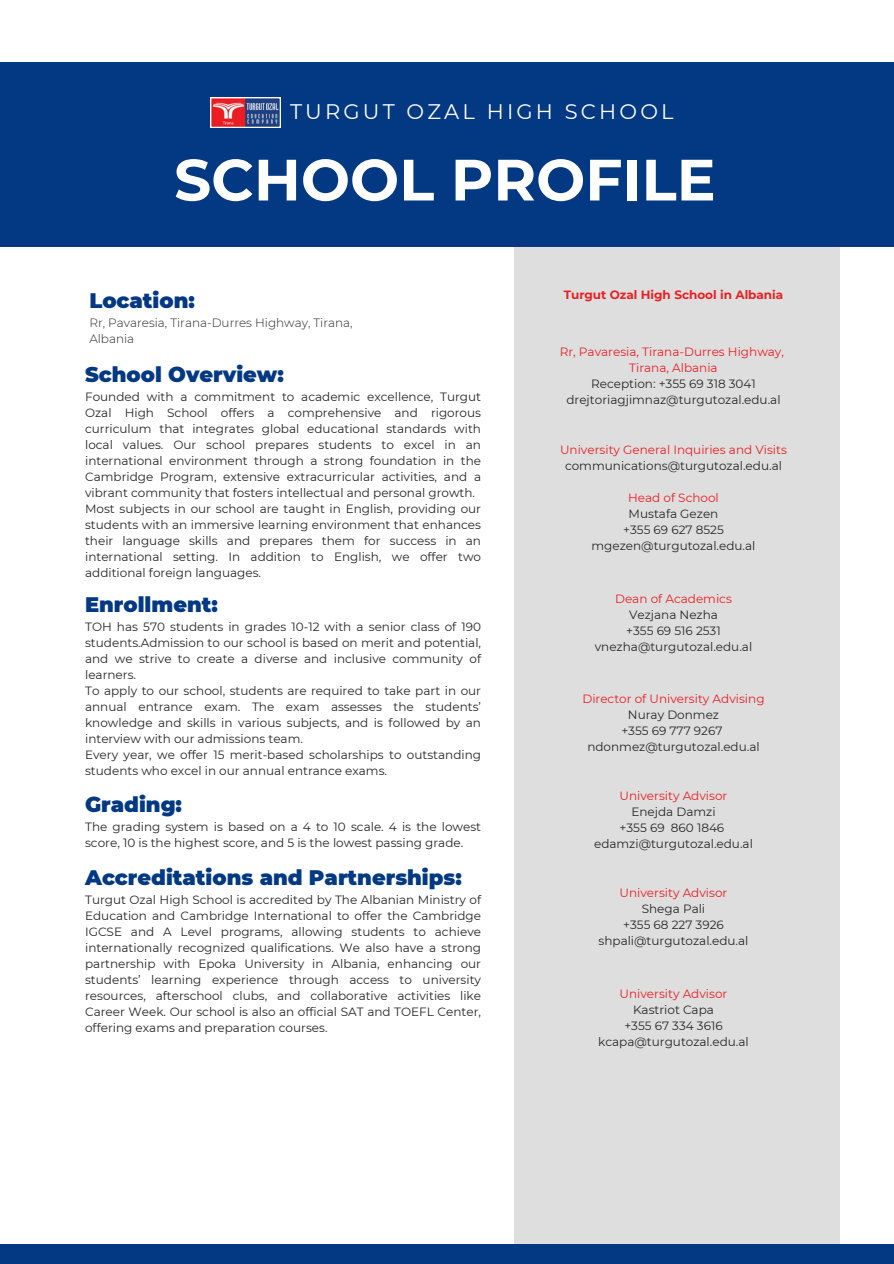
<style>
.page{position:relative;width:894px;height:1264px;background:#fff}
.page>*{position:absolute;margin:0;border:0;box-sizing:border-box;transform-origin:0 0}
.t1{font:700 58.2px "Montserrat";color:#fff}
.t2{font:900 21px "Montserrat";color:#023982}
.t3{font:21px "Montserrat";letter-spacing:.15em;color:#fff}
.t4{font:12px/16px "Montserrat";color:#272626;text-align:justify}
.t5{font:12px "Montserrat";color:#ea1f23}
.t6{font:300 12px/16px "Montserrat";color:#272626}
.t7{font:700 12px "Montserrat";color:#ea1f23}
</style>
<div class="page">
<div style="left:514px;top:113px;width:324px;height:1150px;background:#dedede"></div>
<div style="left:0;top:62px;width:893px;height:184px;background:#023982"></div>
<div style="left:0;top:1244px;width:893px;height:19px;background:#023982"></div>
<img style="left:210px;top:98px;width:70px;height:29px">
<p class="t3" style="left:290px;top:99px;width:385px">TURGUT OZAL HIGH SCHOOL</p>
<h1 class="t1" style="left:174px;top:144px;width:543px">SCHOOL PROFILE</h1>
<h3 class="t2" style="left:89px;top:287px;width:107px">Location:</h3>
<p class="t6" style="left:89px;top:314px;width:265px">Rr, Pavaresia, Tirana-Durres Highway, Tirana,<br>Albania</p>
<p class="t2" style="left:85px;top:361px;width:200px">School Overview:</p>
<p class="t4" style="left:85px;top:388px;width:397px">Founded with a commitment to academic excellence, Turgut Ozal High School offers a comprehensive and rigorous curriculum that integrates global educational standards with local values. Our school prepares students to excel in an international environment through a strong foundation in the Cambridge Program, extensive extracurricular activities, and a vibrant community that fosters intellectual and personal growth.</p>
<p class="t4" style="left:85px;top:500px;width:397px">Most subjects in our school are taught in English, providing our students with an immersive learning environment that enhances their language skills and prepares them for success in an international setting. In addition to English, we offer two additional foreign languages.</p>
<p class="t2" style="left:85px;top:591px;width:134px">Enrollment:</p>
<p class="t4" style="left:85px;top:618px;width:397px">TOH has 570 students in grades 10-12 with a senior class of 190 students.Admission to our school is based on merit and potential, and we strive to create a diverse and inclusive community of learners.</p>
<p class="t4" style="left:85px;top:682px;width:397px">To apply to our school, students are required to take part in our annual entrance exam. The exam assesses the students’ knowledge and skills in various subjects, and is followed by an interview with our admissions team.</p>
<p class="t4" style="left:85px;top:746px;width:397px">Every year, we offer 15 merit-based scholarships to outstanding students who excel in our annual entrance exams.</p>
<p class="t2" style="left:85px;top:791px;width:98px">Grading:</p>
<p class="t4" style="left:85px;top:818px;width:397px">The grading system is based on a 4 to 10 scale. 4 is the lowest score, 10 is the highest score, and 5 is the lowest passing grade.</p>
<p class="t2" style="left:85px;top:864px;width:378px">Accreditations and Partnerships:</p>
<p class="t4" style="left:85px;top:891px;width:397px">Turgut Ozal High School is accredited by The Albanian Ministry of Education and Cambridge International to offer the Cambridge IGCSE and A Level programs, allowing students to achieve internationally recognized qualifications. We also have a strong partnership with Epoka University in Albania, enhancing our students’ learning experience through access to university resources, afterschool clubs, and collaborative activities like Career Week. Our school is also an official SAT and TOEFL Center, offering exams and preparation courses.</p>
<p class="t7" style="left:563px;top:287px;width:221px">Turgut Ozal High School in Albania</p>
<p class="t5" style="left:559px;top:344px;width:226px">Rr, Pavaresia, Tirana-Durres Highway,</p>
<p class="t5" style="left:629px;top:360px;width:90px">Tirana, Albania</p>
<p class="t4" style="left:591px;top:375px;width:166px">Reception: +355 69 318 3041</p>
<p class="t4" style="left:566px;top:391px;width:215px">drejtoriagjimnaz@turgutozal.edu.al</p>
<p class="t5" style="left:560px;top:442px;width:228px">University General Inquiries and Visits</p>
<p class="t4" style="left:565px;top:458px;width:218px">communications@turgutozal.edu.al</p>
<p class="t5" style="left:628px;top:490px;width:92px">Head of School</p>
<p class="t4" style="left:628px;top:505px;width:91px">Mustafa Gezen</p>
<p class="t4" style="left:623px;top:521px;width:102px">+355 69 627 8525</p>
<p class="t4" style="left:591px;top:537px;width:165px">mgezen@turgutozal.edu.al</p>
<p class="t5" style="left:615px;top:591px;width:118px">Dean of Academics</p>
<p class="t4" style="left:629px;top:606px;width:90px">Vezjana Nezha</p>
<p class="t4" style="left:626px;top:622px;width:96px">+355 69 516 2531</p>
<p class="t4" style="left:594px;top:638px;width:159px">vnezha@turgutozal.edu.al</p>
<p class="t5" style="left:582px;top:691px;width:184px">Director of University Advising</p>
<p class="t4" style="left:627px;top:706px;width:93px">Nuray Donmez</p>
<p class="t4" style="left:621px;top:722px;width:103px">+355 69 777 9267</p>
<p class="t4" style="left:587px;top:738px;width:174px">ndonmez@turgutozal.edu.al</p>
<p class="t5" style="left:619px;top:788px;width:109px">University Advisor</p>
<p class="t4" style="left:631px;top:804px;width:86px">Enejda Damzi</p>
<p class="t4" style="left:619px;top:820px;width:106px">+355 69 860 1846</p>
<p class="t4" style="left:594px;top:836px;width:160px">edamzi@turgutozal.edu.al</p>
<p class="t5" style="left:619px;top:885px;width:109px">University Advisor</p>
<p class="t4" style="left:641px;top:901px;width:65px">Shega Pali</p>
<p class="t4" style="left:623px;top:917px;width:102px">+355 68 227 3926</p>
<p class="t4" style="left:598px;top:933px;width:151px">shpali@turgutozal.edu.al</p>
<p class="t5" style="left:619px;top:986px;width:109px">University Advisor</p>
<p class="t4" style="left:633px;top:1001px;width:82px">Kastriot Capa</p>
<p class="t4" style="left:624px;top:1017px;width:100px">+355 67 334 3616</p>
<p class="t4" style="left:598px;top:1033px;width:152px">kcapa@turgutozal.edu.al</p>
</div>
